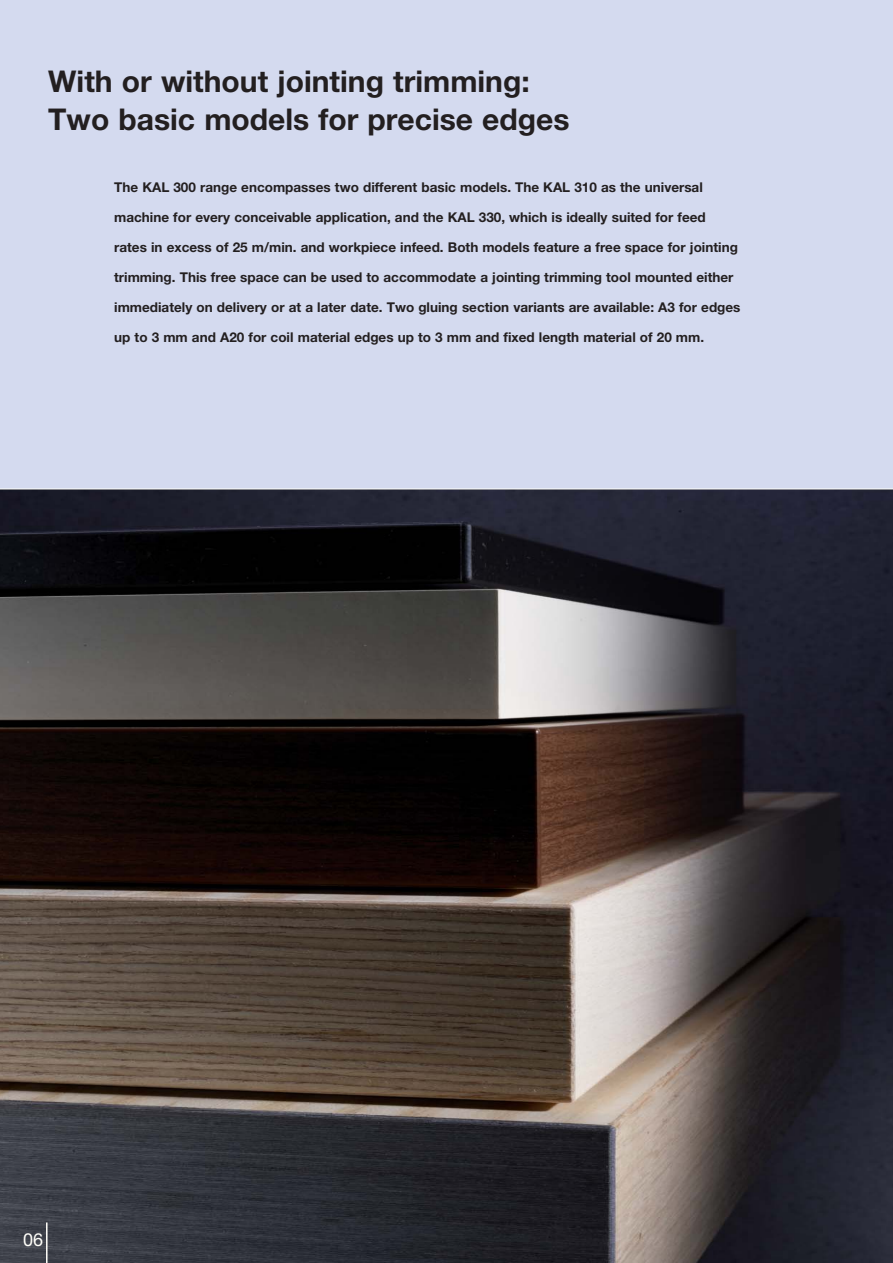
<style>
.page{position:relative;width:893px;height:1263px;background:#fff}
.page>*{position:absolute;margin:0;border:0;box-sizing:border-box;transform-origin:0 0}
.t1{font:700 30px/37.5px "Helvetica Neue";color:#231f20}
.t2{font:18px "Helvetica Neue";color:#fffef9}
.t3{font:700 13.5px "Helvetica Neue";color:#231f20}
</style>
<div class="page">
<img style="left:0;top:490px;width:892px;height:773px">
<hr style="left:46px;top:1222px;width:2px;height:41px;background:#fffef9">
<div style="left:0;top:0;width:892px;height:489px;background:#d4daef"></div>
<hr style="left:0;top:489px;width:892px;height:1px;background:#fffef9">
<h1 class="t1" style="left:48px;top:66px;width:523px">With or without jointing trimming:<br>Two basic models for precise edges</h1>
<p class="t3" style="left:114px;top:182px;width:590px">The KAL 300 range encompasses two different basic models. The KAL 310 as the universal</p>
<p class="t3" style="left:114px;top:212px;width:593px">machine for every conceivable application, and the KAL 330, which is ideally suited for feed</p>
<p class="t3" style="left:114px;top:242px;width:625px">rates in excess of 25 m/min. and workpiece infeed. Both models feature a free space for jointing</p>
<p class="t3" style="left:114px;top:272px;width:621px">trimming. This free space can be used to accommodate a jointing trimming tool mounted either</p>
<p class="t3" style="left:114px;top:302px;width:628px">immediately on delivery or at a later date. Two gluing section variants are available: A3 for edges</p>
<p class="t3" style="left:114px;top:332px;width:591px">up to 3 mm and A20 for coil material edges up to 3 mm and fixed length material of 20 mm.</p>
<h2 class="t2" style="left:23px;top:1233px;width:22px">06</h2>
</div>
